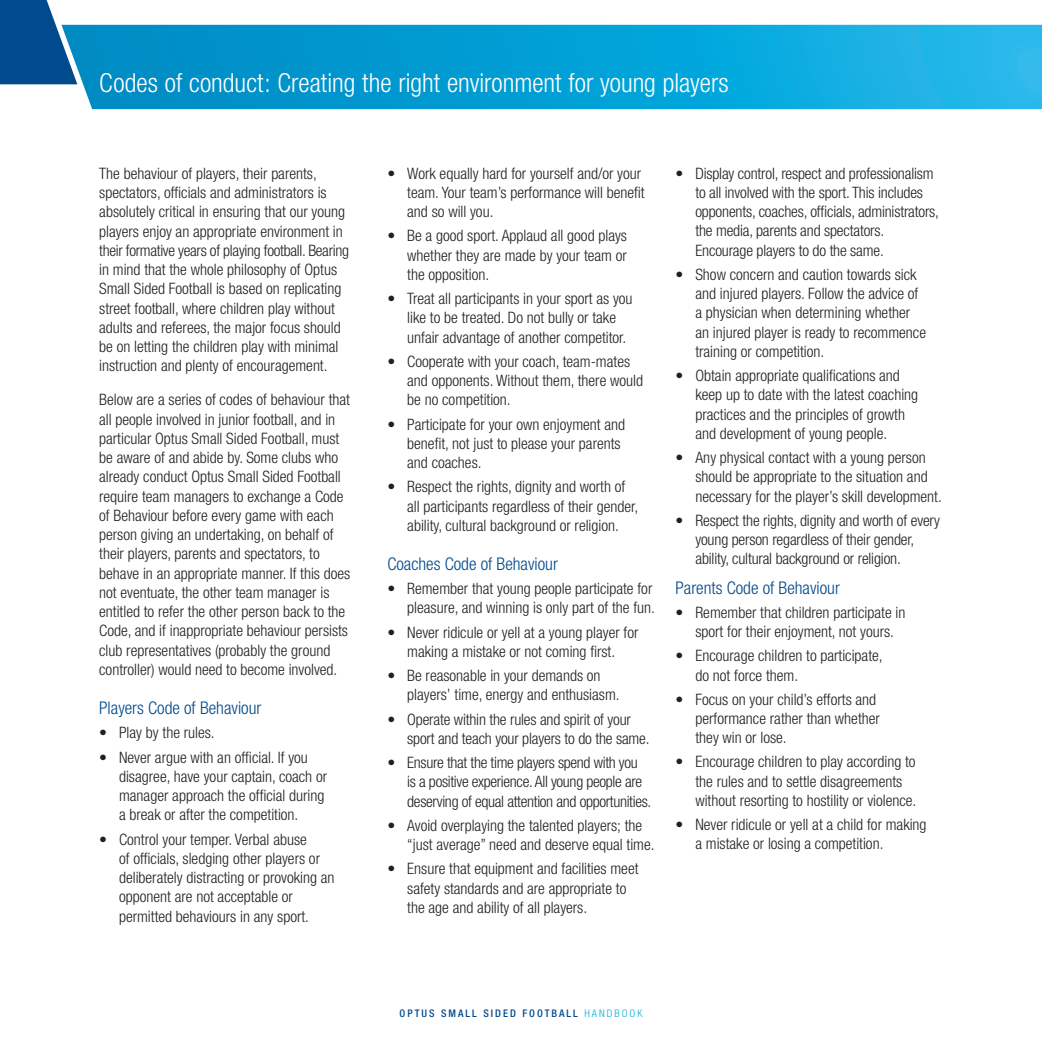
<style>
.page{position:relative;width:1042px;height:1042px;background:#fff}
.page>*{position:absolute;margin:0;border:0;box-sizing:border-box;transform-origin:0 0}
.t1{font:300 condensed 26.25px "Helvetica Neue";color:#fff}
.t2{font:300 condensed 17.5px "Helvetica Neue";color:#004a8d}
.t3{font:300 condensed 15.75px/19.2px "Helvetica Neue";color:#231f20}
.t4{font:300 condensed 15.75px/19.2px "Helvetica Neue";letter-spacing:-.02em;color:#231f20}
.t5{font:500 condensed 10.5px "Helvetica Neue";letter-spacing:.19em;color:#004a8d}
.s1{font-weight:300;color:#00aedc}
</style>
<div class="page">
<svg style="left:61px;top:25px;width:981px;height:84px;background:#0aa1d6"></svg>
<svg style="left:0;top:0;width:77px;height:84px;background:#2467a0"></svg>
<h1 class="t1" style="left:99px;top:67px;width:631px">Codes of conduct: Creating the right environment for young players</h1>
<p class="t3" style="left:99px;top:163px;width:251px">The behaviour of players, their parents, spectators, officials and administrators is absolutely critical in ensuring that our young players enjoy an appropriate environment in their formative years of playing football. Bearing in mind that the whole philosophy of Optus Small Sided Football is based on replicating street football, where children play without adults and referees, the major focus should be on letting the children play with minimal instruction and plenty of encouragement.</p>
<p class="t3" style="left:99px;top:390px;width:253px">Below are a series of codes of behaviour that all people involved in junior football, and in particular Optus Small Sided Football, must be aware of and abide by. Some clubs who already conduct Optus Small Sided Football require team managers to exchange a Code of Behaviour before every game with each person giving an undertaking, on behalf of their players, parents and spectators, to behave in an appropriate manner. If this does not eventuate, the other team manager is entitled to refer the other person back to the Code, and if inappropriate behaviour persists club representatives (probably the ground controller) would need to become involved.</p>
<p class="t2" style="left:99px;top:698px;width:164px">Players Code of Behaviour</p>
<p class="t3" style="left:99px;top:723px;width:117px">• Play by the rules.</p>
<p class="t3" style="left:119px;top:747px;width:210px;text-indent:-20px">• Never argue with an official. If you disagree, have your captain, coach or manager approach the official during a break or after the competition.</p>
<p class="t3" style="left:119px;top:829px;width:217px;text-indent:-20px">• Control your temper. Verbal abuse<br>of officials, sledging other players or deliberately distracting or provoking an opponent are not acceptable or permitted behaviours in any sport.</p>
<p class="t3" style="left:407px;top:163px;width:239px;text-indent:-20px">• Work equally hard for yourself and/or your team. Your team’s performance will benefit and so will you.</p>
<p class="t3" style="left:407px;top:226px;width:221px;text-align:justify;text-indent:-20px">• Be a good sport. Applaud all good plays whether they are made by your team or the opposition.</p>
<p class="t3" style="left:407px;top:289px;width:227px;text-indent:-20px">• Treat all participants in your sport as you like to be treated. Do not bully or take unfair advantage of another competitor.</p>
<p class="t3" style="left:407px;top:351px;width:237px;text-indent:-20px">• Cooperate with your coach, team-mates and opponents. Without them, there would be no competition.</p>
<p class="t3" style="left:407px;top:414px;width:219px;text-indent:-20px">• Participate for your own enjoyment and benefit, not just to please your parents and coaches.</p>
<p class="t3" style="left:407px;top:477px;width:232px;text-indent:-20px">• Respect the rights, dignity and worth of all participants regardless of their gender, ability, cultural background or religion.</p>
<p class="t2" style="left:387px;top:554px;width:172px">Coaches Code of Behaviour</p>
<p class="t3" style="left:387px;top:579px;width:269px;text-align:right">• Remember that young people participate for pleasure, and winning is only part of the fun.</p>
<p class="t3" style="left:387px;top:622px;width:253px;text-align:center">• Never ridicule or yell at a young player for making a mistake or not coming first.</p>
<p class="t3" style="left:407px;top:666px;width:214px;text-indent:-20px">• Be reasonable in your demands on players’ time, energy and enthusiasm.</p>
<p class="t3" style="left:407px;top:709px;width:244px;text-indent:-20px">• Operate within the rules and spirit of your sport and teach your players to do the same.</p>
<p class="t4" style="left:407px;top:753px;width:246px;text-indent:-20px">• Ensure that the time players spend with you<br>is a positive experience. All young people are deserving of equal attention and opportunities.</p>
<p class="t3" style="left:407px;top:815px;width:249px;text-indent:-20px">• Avoid overplaying the talented players; the “just average” need and deserve equal time.</p>
<p class="t3" style="left:407px;top:859px;width:233px;text-indent:-20px">• Ensure that equipment and facilities meet safety standards and are appropriate to the age and ability of all players.</p>
<p class="t3" style="left:695px;top:163px;width:245px;text-indent:-20px">• Display control, respect and professionalism to all involved with the sport. This includes opponents, coaches, officials, administrators, the media, parents and spectators.<br>Encourage players to do the same.</p>
<p class="t3" style="left:695px;top:265px;width:232px;text-indent:-20px">• Show concern and caution towards sick and injured players. Follow the advice of a physician when determining whether an injured player is ready to recommence training or competition.</p>
<p class="t3" style="left:695px;top:366px;width:224px;text-indent:-20px">• Obtain appropriate qualifications and keep up to date with the latest coaching practices and the principles of growth and development of young people.</p>
<p class="t3" style="left:695px;top:448px;width:248px;text-indent:-20px">• Any physical contact with a young person should be appropriate to the situation and necessary for the player’s skill development.</p>
<p class="t3" style="left:695px;top:510px;width:246px;text-indent:-20px">• Respect the rights, dignity and worth of every young person regardless of their gender, ability, cultural background or religion.</p>
<p class="t2" style="left:675px;top:577px;width:166px">Parents Code of Behaviour</p>
<p class="t3" style="left:675px;top:602px;width:231px;text-align:center">• Remember that children participate in sport for their enjoyment, not yours.</p>
<p class="t3" style="left:695px;top:646px;width:189px;text-indent:-20px">• Encourage children to participate, do not force them.</p>
<p class="t3" style="left:695px;top:689px;width:186px;text-indent:-20px">• Focus on your child’s efforts and performance rather than whether they win or lose.</p>
<p class="t3" style="left:695px;top:752px;width:222px;text-indent:-20px">• Encourage children to play according to the rules and to settle disagreements without resorting to hostility or violence.</p>
<p class="t3" style="left:695px;top:815px;width:233px;text-indent:-20px">• Never ridicule or yell at a child for making a mistake or losing a competition.</p>
<p class="t5" style="left:400px;top:1007px;width:201px">OPTUS SMALL SIDED FOOTBALL <span class="s1">HANDBOOK</span></p>
</div>
